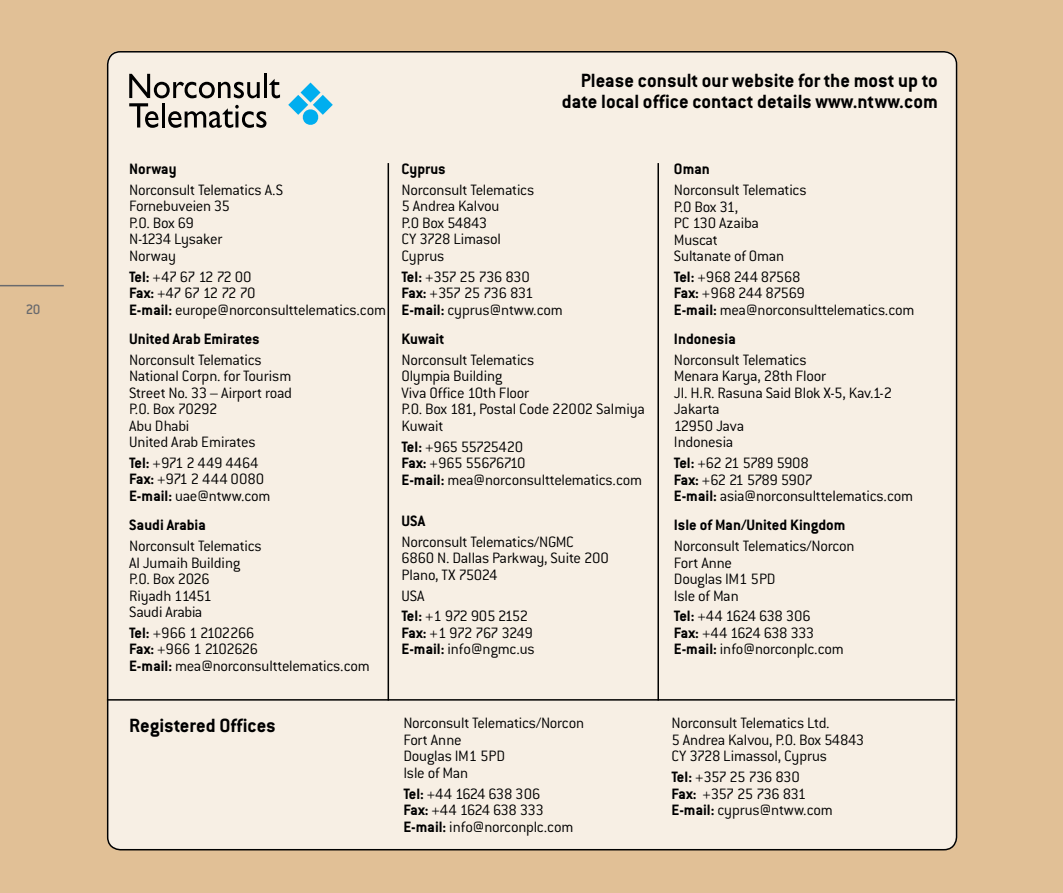
<style>
.page{position:relative;width:1063px;height:893px;background:#e1c096}
.page>*{position:absolute;margin:0;border:0;box-sizing:border-box;transform-origin:0 0}
.t1{font:700 21px/21px "Conduit ITC";color:#000;text-align:right}
.t2{font:300 16.5px/16.5px "Conduit ITC";letter-spacing:-.015em;color:#000}
.t3{font:700 16.5px "Conduit ITC";color:#000}
.t4{font:500 15px "Conduit ITC";color:#696a6d}
.s1{font-weight:700}
</style>
<div class="page">
<div style="left:107px;top:51px;width:850px;height:798px;background:#f7efe4;border-radius:13px"></div>
<svg style="left:129px;top:74px;width:151px;height:54px"></svg>
<svg style="left:288px;top:83px;width:45px;height:42px"></svg>
<hr style="left:107px;top:699px;width:848px;height:2px;background:#000">
<hr style="left:388px;top:163px;width:1px;height:538px;background:#000">
<hr style="left:657px;top:163px;width:2px;height:538px;background:#000">
<hr style="left:0;top:285px;width:64px;height:1px;background:#696a6d">
<p class="t4" style="left:26px;top:301px;width:16px">20</p>
<p class="t1" style="left:562px;top:70px;width:377px">Please consult our website for the most up to date local office contact details www.ntww.com</p>
<p class="t3" style="left:129px;top:159px;width:49px">Norway</p>
<p class="t2" style="left:129px;top:182px;width:155px">Norconsult Telematics A.S<br>Fornebuveien 35<br>P.O. Box 69<br>N-1234 Lysaker<br>Norway</p>
<p class="t2" style="left:129px;top:268px;width:258px"><span class="s1">Tel:</span> +47 67 12 72 00<br><span class="s1">Fax:</span> +47 67 12 72 70<br><span class="s1">E-mail:</span> europe@norconsulttelematics.com</p>
<p class="t3" style="left:129px;top:329px;width:132px">United Arab Emirates</p>
<p class="t2" style="left:129px;top:351px;width:164px">Norconsult Telematics<br>National Corpn. for Tourism<br>Street No. 33 – Airport road<br>P.O. Box 70292<br>Abu Dhabi<br>United Arab Emirates</p>
<p class="t2" style="left:129px;top:455px;width:143px"><span class="s1">Tel:</span> +971 2 449 4464<br><span class="s1">Fax:</span> +971 2 444 0080<br><span class="s1">E-mail:</span> uae@ntww.com</p>
<p class="t3" style="left:129px;top:515px;width:78px">Saudi Arabia</p>
<p class="t2" style="left:129px;top:538px;width:134px">Norconsult Telematics<br>Al Jumaih Building<br>P.O. Box 2026<br>Riyadh 11451<br>Saudi Arabia</p>
<p class="t2" style="left:129px;top:624px;width:242px"><span class="s1">Tel:</span> +966 1 2102266<br><span class="s1">Fax:</span> +966 1 2102626<br><span class="s1">E-mail:</span> mea@norconsulttelematics.com</p>
<p class="t3" style="left:402px;top:159px;width:46px">Cyprus</p>
<p class="t2" style="left:402px;top:182px;width:134px">Norconsult Telematics<br>5 Andrea Kalvou<br>P.O Box 54843<br>CY 3728 Limasol<br>Cyprus</p>
<p class="t2" style="left:402px;top:268px;width:163px"><span class="s1">Tel:</span> +357 25 736 830<br><span class="s1">Fax:</span> +357 25 736 831<br><span class="s1">E-mail:</span> cyprus@ntww.com</p>
<p class="t3" style="left:402px;top:329px;width:44px">Kuwait</p>
<p class="t2" style="left:402px;top:351px;width:245px">Norconsult Telematics<br>Olympia Building<br>Viva Office 10th Floor<br>P.O. Box 181, Postal Code 22002 Salmiya<br>Kuwait</p>
<p class="t2" style="left:402px;top:438px;width:242px"><span class="s1">Tel:</span> +965 55725420<br><span class="s1">Fax:</span> +965 55676710<br><span class="s1">E-mail:</span> mea@norconsulttelematics.com</p>
<p class="t3" style="left:402px;top:511px;width:25px">USA</p>
<p class="t2" style="left:402px;top:533px;width:209px">Norconsult Telematics/NGMC<br>6860 N. Dallas Parkway, Suite 200<br>Plano, TX 75024</p>
<p class="t2" style="left:402px;top:585px;width:128px;line-height:20.7px">USA<br><span class="s1">Tel:</span> +1 972 905 2152</p>
<p class="t2" style="left:402px;top:624px;width:135px"><span class="s1">Fax:</span> +1 972 767 3249<br><span class="s1">E-mail:</span> info@ngmc.us</p>
<p class="t3" style="left:674px;top:159px;width:38px">Oman</p>
<p class="t2" style="left:674px;top:182px;width:134px">Norconsult Telematics<br>P.O Box 31,<br>PC 130 Azaiba<br>Muscat<br>Sultanate of Oman</p>
<p class="t2" style="left:674px;top:268px;width:242px"><span class="s1">Tel:</span> +968 244 87568<br><span class="s1">Fax:</span> +968 244 87569<br><span class="s1">E-mail:</span> mea@norconsulttelematics.com</p>
<p class="t3" style="left:674px;top:329px;width:63px">Indonesia</p>
<p class="t2" style="left:674px;top:351px;width:220px">Norconsult Telematics<br>Menara Karya, 28th Floor<br>Jl. H.R. Rasuna Said Blok X-5, Kav.1-2<br>Jakarta<br>12950 Java<br>Indonesia</p>
<p class="t2" style="left:674px;top:455px;width:241px"><span class="s1">Tel:</span> +62 21 5789 5908<br><span class="s1">Fax:</span> +62 21 5789 5907<br><span class="s1">E-mail:</span> asia@norconsulttelematics.com</p>
<p class="t3" style="left:674px;top:515px;width:173px">Isle of Man/United Kingdom</p>
<p class="t2" style="left:674px;top:538px;width:182px">Norconsult Telematics/Norcon<br>Fort Anne<br>Douglas IM1 5PD<br>Isle of Man</p>
<p class="t2" style="left:674px;top:608px;width:171px"><span class="s1">Tel:</span> +44 1624 638 306<br><span class="s1">Fax:</span> +44 1624 638 333<br><span class="s1">E-mail:</span> info@norconplc.com</p>
<p class="t1" style="left:129px;top:714px;width:148px">Registered Offices</p>
<p class="t2" style="left:672px;top:715px;width:194px">Norconsult Telematics Ltd.<br>5 Andrea Kalvou, P.O. Box 54843<br>CY 3728 Limassol, Cyprus</p>
<p class="t2" style="left:672px;top:769px;width:163px"><span class="s1">Tel:</span> +357 25 736 830<br><span class="s1">Fax:</span> +357 25 736 831<br><span class="s1">E-mail:</span> cyprus@ntww.com</p>
<p class="t2" style="left:403px;top:715px;width:182px">Norconsult Telematics/Norcon<br>Fort Anne<br>Douglas IM1 5PD<br>Isle of Man</p>
<p class="t2" style="left:403px;top:785px;width:171px"><span class="s1">Tel:</span> +44 1624 638 306<br><span class="s1">Fax:</span> +44 1624 638 333<br><span class="s1">E-mail:</span> info@norconplc.com</p>
</div>
